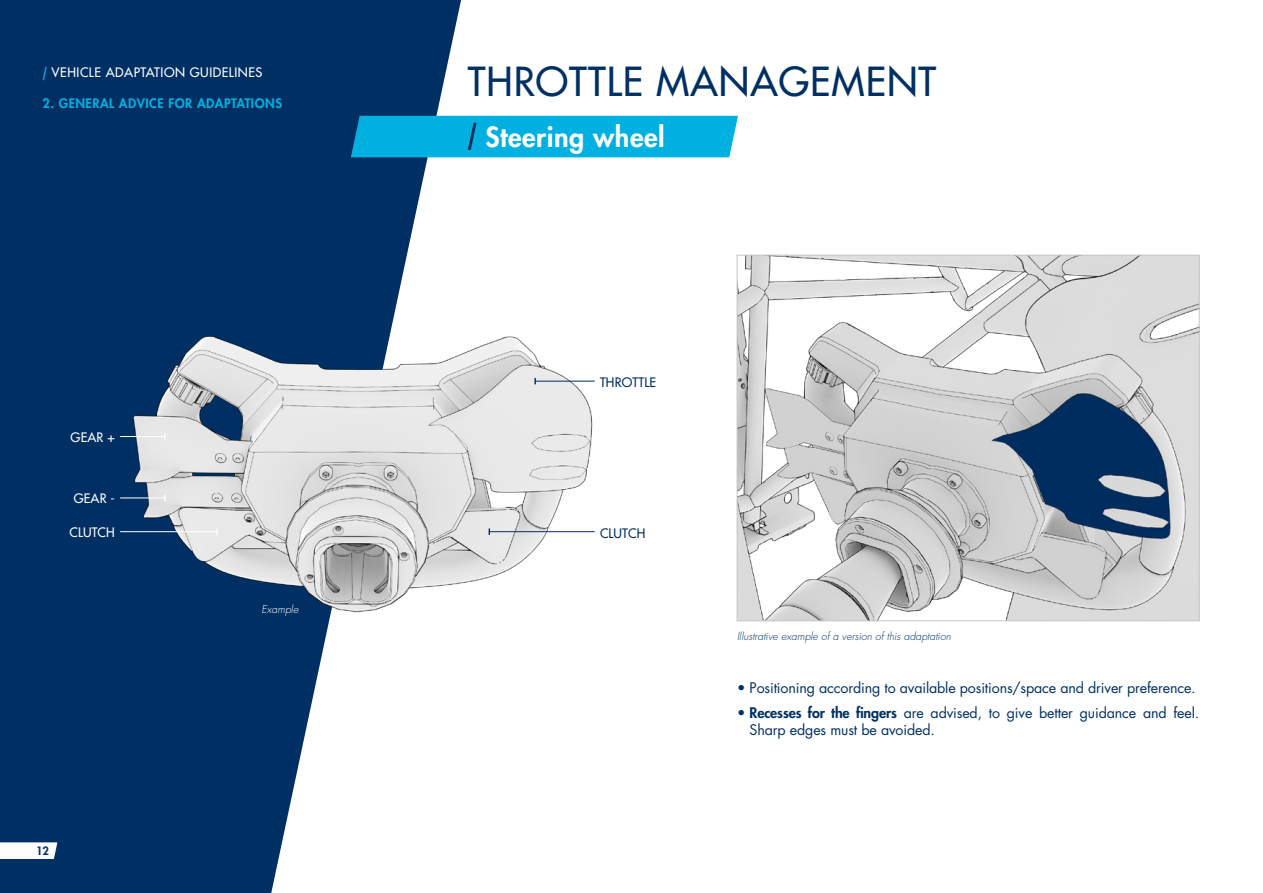
<style>
.page{position:relative;width:1263px;height:893px;background:#fff}
.page>*{position:absolute;margin:0;border:0;box-sizing:border-box;transform-origin:0 0}
.t1{font:500 39px "Futura Std";letter-spacing:.025em;color:#003063}
.t2{font:800 27px "Futura Std";letter-spacing:.02em;color:#fff}
.t3{font:14.25px/17.1px "Futura Std";letter-spacing:-.01em;color:#003063}
.t4{font:500 12.75px "Futura Std";letter-spacing:.04em;color:#fff}
.t5{font:800 12.75px "Futura Std";letter-spacing:.04em;color:#00b0e1}
.t6{font:500 12.75px "Futura Std";letter-spacing:.01em;color:#003063}
.t7{font:800 11.25px "Futura Std";color:#003063}
.t8{font:italic 300 10.5px "Futura Std";color:#003063}
.t9{font:italic 300 10.5px "Futura Std";color:#fff}
.s1{font-weight:800}
</style>
<div class="page">
<svg style="left:0;top:0;width:466px;height:893px;fill:#003063"></svg>
<svg style="left:41px;top:65px;width:7px;height:17px"></svg>
<div style="left:351px;top:116px;width:387px;height:41px;background:#00b0e1"></div>
<img style="left:739px;top:257px;width:458px;height:362px">
<img style="left:101px;top:292px;width:494px;height:345px">
<hr style="left:535px;top:381px;width:60px;height:1px;background:#003063">
<hr style="left:489px;top:531px;width:106px;height:1px;background:#003063">
<hr style="left:120px;top:436px;width:45px;height:1px;background:#fff">
<svg style="left:164px;top:433px;width:2px;height:7px"></svg>
<hr style="left:120px;top:498px;width:45px;height:1px;background:#fff">
<hr style="left:120px;top:531px;width:97px;height:1px;background:#fff">
<svg style="left:216px;top:528px;width:2px;height:7px"></svg>
<svg style="left:0;top:842px;width:57px;height:17px"></svg>
<p class="t4" style="left:52px;top:65px;width:212px">VEHICLE ADAPTATION GUIDELINES</p>
<p class="t5" style="left:43px;top:96px;width:241px">2. GENERAL ADVICE FOR ADAPTATIONS</p>
<p class="t4" style="left:71px;top:429px;width:46px">GEAR +</p>
<p class="t4" style="left:74px;top:490px;width:43px">GEAR -</p>
<p class="t4" style="left:69px;top:524px;width:47px">CLUTCH</p>
<p class="t7" style="left:36px;top:844px;width:15px">12</p>
<p class="t9" style="left:262px;top:603px;width:38px">Example</p>
<h1 class="t1" style="left:468px;top:57px;width:470px">THROTTLE MANAGEMENT</h1>
<h2 class="t2" style="left:485px;top:120px;width:181px">Steering wheel</h2>
<p class="t6" style="left:600px;top:375px;width:57px">THROTTLE</p>
<p class="t6" style="left:600px;top:525px;width:47px">CLUTCH</p>
<p class="t8" style="left:737px;top:630px;width:215px">Illustrative example of a version of this adaptation</p>
<p class="t3" style="left:737px;top:679px;width:460px">• Positioning according to available positions/space and driver preference.</p>
<p class="t3" style="left:750px;top:705px;width:451px;text-indent:-13px">• <span class="s1">Recesses for the fingers</span> are advised, to give better guidance and feel.<br>Sharp edges must be avoided.</p>
</div>
